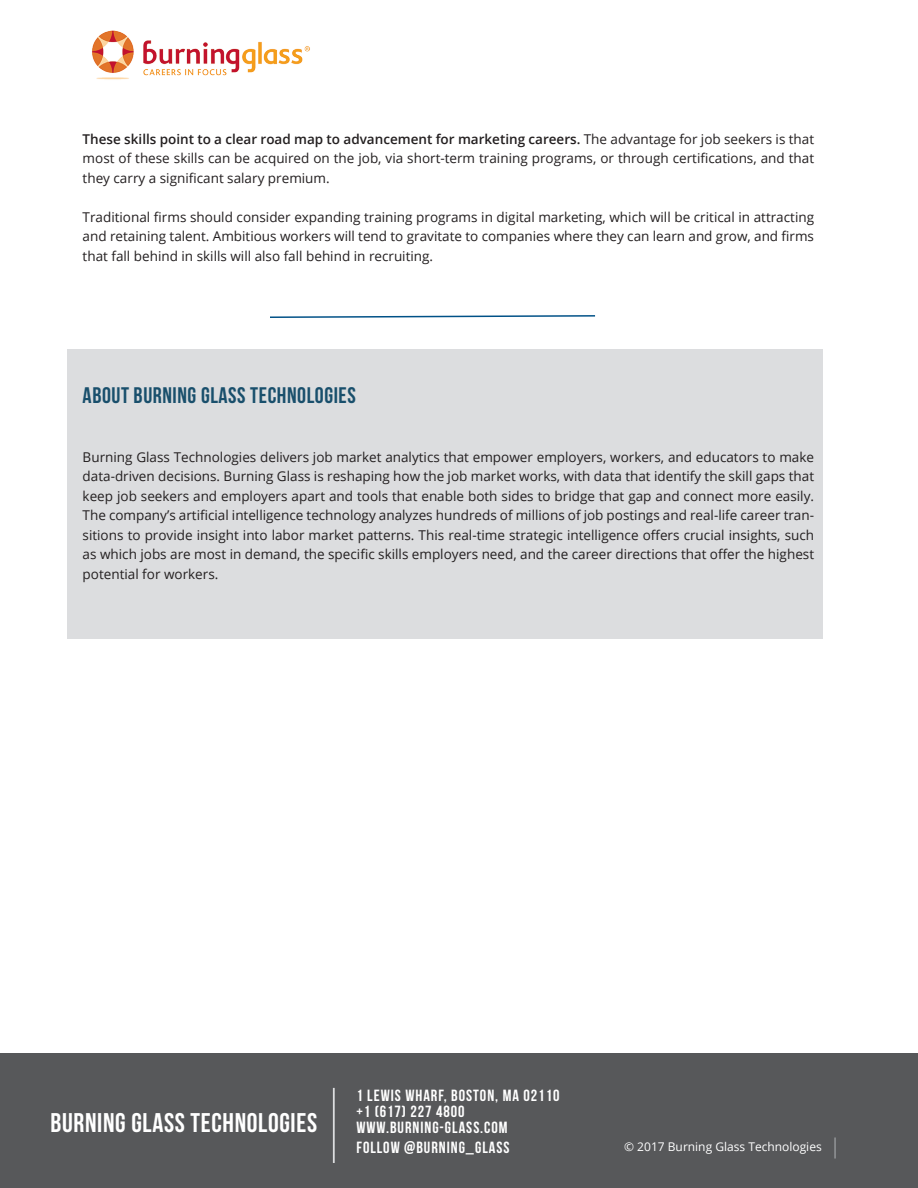
<style>
.page{position:relative;width:918px;height:1188px;background:#fff}
.page>*{position:absolute;margin:0;border:0;box-sizing:border-box;transform-origin:0 0}
.t1{font:27px "Bebas Neue";letter-spacing:.025em;color:#fff}
.BG_SUBHEAD_BEBAS_CAP{font:22.5px "Bebas Neue";letter-spacing:.025em;color:#194f6c}
.Paragraph_Dark{font:16.2px "Bebas Neue";letter-spacing:.06em;color:#fff}
.BG_Body_text{font:13.5px/19.5px "Open Sans";color:#231f20;text-align:justify}
.Paragraph_Dark-2{font:12px "Open Sans";color:#fff}
.s1{font-weight:600}
</style>
<div class="page">
<div style="left:68px;top:349px;width:756px;height:290px;background:#dcdddf"></div>
<img style="left:92px;top:30px;width:218px;height:50px">
<div style="left:0;top:1053px;width:918px;height:135px;background:#57585a"></div>
<hr style="left:333px;top:1088px;width:2px;height:75px;background:#dcdddf">
<svg style="left:270px;top:315px;width:326px;height:3px"></svg>
<hr style="left:834px;top:1137px;width:2px;height:22px;background:#939598">
<p class="BG_Body_text" style="left:83px;top:129px;width:733px"><span class="s1">These skills point to a clear road map to advancement for marketing careers.</span> The advantage for job seekers is that most of these skills can be acquired on the job, via short-term training programs, or through certifications, and that they carry a significant salary premium.</p>
<p class="BG_Body_text" style="left:83px;top:207px;width:733px">Traditional firms should consider expanding training programs in digital marketing, which will be critical in attracting and retaining talent. Ambitious workers will tend to gravitate to companies where they can learn and grow, and firms that fall behind in skills will also fall behind in recruiting.</p>
<p class="BG_SUBHEAD_BEBAS_CAP" style="left:83px;top:383px;width:275px">ABOUT BURNING GLASS TECHNOLOGIES</p>
<p class="BG_Body_text" style="left:83px;top:447px;width:733px">Burning Glass Technologies delivers job market analytics that empower employers, workers, and educators to make data-driven decisions. Burning Glass is reshaping how the job market works, with data that identify the skill gaps that keep job seekers and employers apart and tools that enable both sides to bridge that gap and connect more easily.<br>The company’s artificial intelligence technology analyzes hundreds of millions of job postings and real-life career tran&shy;sitions to provide insight into labor market patterns. This real-time strategic intelligence offers crucial insights, such as which jobs are most in demand, the specific skills employers need, and the career directions that offer the highest potential for workers.</p>
<h1 class="t1" style="left:51px;top:1107px;width:268px">BURNING GLASS TECHNOLOGIES</h1>
<p class="Paragraph_Dark" style="left:356px;top:1086px;width:205px">1 LEWIS WHARF, BOSTON, MA 02110</p>
<p class="Paragraph_Dark" style="left:356px;top:1103px;width:110px">+1 (617) 227 4800</p>
<p class="Paragraph_Dark" style="left:356px;top:1119px;width:153px">WWW.BURNING-GLASS.COM</p>
<p class="Paragraph_Dark" style="left:356px;top:1139px;width:155px">FOLLOW @BURNING_GLASS</p>
<p class="Paragraph_Dark-2" style="left:624px;top:1139px;width:199px">© 2017 Burning Glass Technologies</p>
</div>
